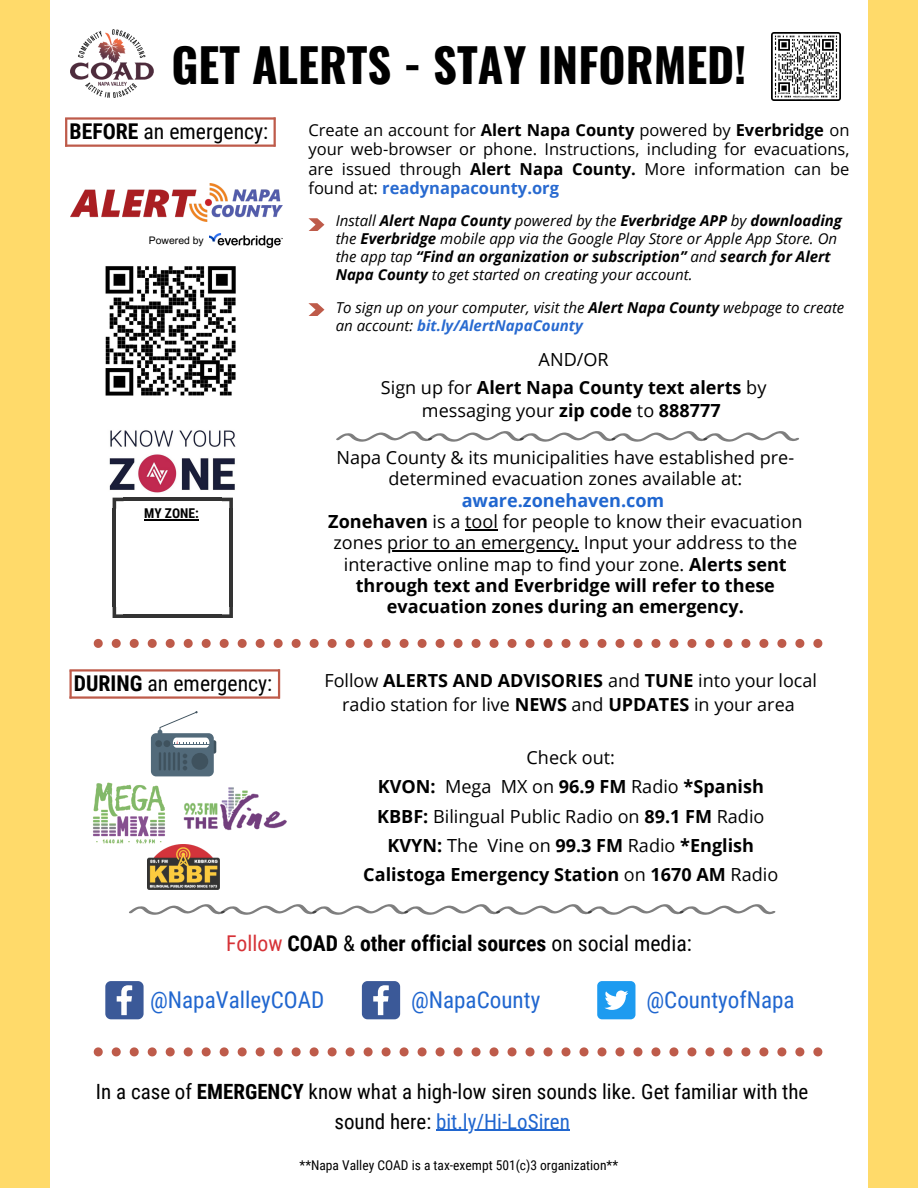
<style>
.page{position:relative;width:918px;height:1188px;background:#fff}
.page>*{position:absolute;margin:0;border:0;box-sizing:border-box;transform-origin:0 0}
.t1{font:700 46.5px "Oswald";color:#000}
.t2{font:23.1px "Roboto Condensed";color:#2066cf}
.t3{font:700 21.75px "Roboto Condensed";color:#000}
.t4{font:21.75px "Roboto Condensed";color:#000}
.t5{font:21px/29.2px "Roboto Condensed";color:#000;text-align:center}
.t6{font:18px/21.3px "Open Sans";color:#000;text-align:center}
.t7{font:700 18px/29.2px "Open Sans";color:#000;text-align:center}
.t8{font:16.5px/19.2px "Open Sans";color:#000;text-align:justify}
.t9{font:italic 15px/18px "Open Sans";color:#000}
.t10{font:13.5px "Roboto Condensed";color:#000}
.t11{font:700 13.5px "Roboto Condensed";color:#000}
.t12{font:10.35px "Arial MT Pro";color:#000}
.s1{font-weight:700}
.s2{font-weight:700;color:#286ad0}
.s3{font-weight:400}
.s4{font-weight:700;color:#2066cf}
.s5{font-weight:400;color:#d63237}
.s6{color:#2066cf}
</style>
<div class="page">
<img style="left:71px;top:29px;width:83px;height:69px">
<svg style="left:94px;top:639px;width:728px;height:9px"></svg>
<img style="left:109px;top:430px;width:127px;height:63px">
<hr style="left:212px;top:740px;width:4px;height:14px;background:#3f525e;border-radius:2px">
<div style="left:151px;top:733px;width:63px;height:43px;background:#526a7a;border-radius:5px"></div>
<div style="left:155px;top:740px;width:7px;height:7px;background:#3f525e;border-radius:50%"></div>
<svg style="left:158px;top:711px;width:51px;height:59px"></svg>
<img style="left:93px;top:776px;width:73px;height:68px">
<img style="left:184px;top:787px;width:102px;height:44px">
<img style="left:148px;top:845px;width:72px;height:45px">
<svg style="left:362px;top:981px;width:38px;height:38px"></svg>
<svg style="left:105px;top:981px;width:39px;height:38px"></svg>
<div style="left:597px;top:981px;width:38px;height:38px;background:#1d9bf0;border-radius:5px"></div>
<svg style="left:604px;top:990px;width:24px;height:20px"></svg>
<img style="left:772px;top:32px;width:68px;height:69px">
<div style="left:0;top:0;width:49px;height:1188px;background:#ffda6a"></div>
<div style="left:869px;top:0;width:49px;height:1188px;background:#ffda6a"></div>
<svg style="left:94px;top:1047px;width:728px;height:9px"></svg>
<hr style="left:65px;top:117px;width:210px;height:3px;background:#be5b4a">
<hr style="left:65px;top:119px;width:2px;height:28px;background:#be5b4a">
<hr style="left:65px;top:145px;width:210px;height:2px;background:#be5b4a">
<hr style="left:274px;top:117px;width:2px;height:30px;background:#be5b4a">
<svg style="left:336px;top:431px;width:463px;height:11px"></svg>
<hr style="left:69px;top:669px;width:211px;height:3px;background:#be5b4a">
<hr style="left:69px;top:670px;width:3px;height:29px;background:#be5b4a">
<hr style="left:69px;top:696px;width:211px;height:3px;background:#be5b4a">
<hr style="left:278px;top:669px;width:2px;height:30px;background:#be5b4a">
<hr style="left:229px;top:509px;width:4px;height:98px;background:#333">
<hr style="left:113px;top:509px;width:3px;height:98px;background:#000">
<hr style="left:124px;top:498px;width:98px;height:3px;background:#000">
<hr style="left:124px;top:614px;width:98px;height:4px;background:#333">
<svg style="left:222px;top:498px;width:11px;height:11px"></svg>
<svg style="left:113px;top:498px;width:11px;height:11px"></svg>
<svg style="left:222px;top:607px;width:11px;height:11px"></svg>
<svg style="left:113px;top:607px;width:11px;height:11px"></svg>
<svg style="left:129px;top:904px;width:647px;height:11px"></svg>
<img style="left:71px;top:183px;width:211px;height:39px">
<svg style="left:308px;top:218px;width:16px;height:13px"></svg>
<img style="left:209px;top:233px;width:73px;height:15px">
<svg style="left:308px;top:303px;width:16px;height:13px"></svg>
<img style="left:105px;top:266px;width:131px;height:130px">
<hr style="left:436px;top:1130px;width:134px;height:1px;background:#2066cf">
<hr style="left:465px;top:529px;width:33px;height:1px;background:#000">
<hr style="left:387px;top:550px;width:192px;height:2px;background:#000">
<hr style="left:144px;top:519px;width:55px;height:1px;background:#000">
<h1 class="t1" style="left:172px;top:29px;width:576px">GET ALERTS - STAY INFORMED!</h1>
<p class="t4" style="left:69px;top:119px;width:200px"><span class="s1">BEFORE</span> an emergency:</p>
<p class="t12" style="left:149px;top:236px;width:56px">Powered by</p>
<p class="t11" style="left:144px;top:505px;width:56px">MY ZONE:</p>
<p class="t4" style="left:74px;top:671px;width:200px"><span class="s1">DURING</span> an emergency:</p>
<p class="t8" style="left:308px;top:120px;width:543px">Create an account for <span class="s1">Alert Napa County</span> powered by <span class="s1">Everbridge</span> on your web-browser or phone. Instructions, including for evacuations, are issued through <span class="s1">Alert Napa County.</span> More information can be found at: <span class="s2">readynapacounty.org</span></p>
<p class="t9" style="left:336px;top:212px;width:508px">Install <span class="s1">Alert Napa County</span> powered by the <span class="s1">Everbridge APP</span> by <span class="s1">downloading </span>the <span class="s1">Everbridge</span> mobile app via the Google Play Store or Apple App Store. On the app tap <span class="s1">“Find an organization or subscription”</span> and <span class="s1">search for Alert Napa County</span> to get started on creating your account.</p>
<p class="t9" style="left:336px;top:298px;width:510px">To sign up on your computer, visit the <span class="s1">Alert Napa County</span> webpage to create an account: <span class="s2">bit.ly/AlertNapaCounty</span></p>
<p class="t7" style="left:381px;top:345px;width:387px;line-height:28.2px"><span class="s3">AND/OR<br>Sign up for</span> Alert Napa County text alerts <span class="s3">by</span></p>
<p class="t6" style="left:422px;top:400px;width:300px">messaging your <span class="s1">zip code</span> to <span class="s1">888777</span></p>
<p class="t6" style="left:337px;top:446px;width:459px">Napa County &amp; its municipalities have established pre&shy;determined evacuation zones available at:</p>
<p class="t6" style="left:328px;top:489px;width:476px"><span class="s4">aware.zonehaven.com<br></span><span class="s1">Zonehaven</span> is a tool for people to know their evacuation zones prior to an emergency. Input your address to the interactive online map to find your zone. <span class="s1">Alerts sent through text and Everbridge will refer to these evacuation zones during an emergency.</span></p>
<p class="t6" style="left:324px;top:667px;width:494px;line-height:24.8px">Follow <span class="s1">ALERTS AND ADVISORIES</span> and <span class="s1">TUNE</span> into your local radio station for live <span class="s1">NEWS</span> and <span class="s1">UPDATES</span> in your area</p>
<p class="t7" style="left:363px;top:743px;width:417px"><span class="s3">Check out:<br></span>KVON: <span class="s3">Mega MX on</span> 96.9 FM <span class="s3">Radio</span> *Spanish KBBF: <span class="s3">Bilingual Public Radio on</span> 89.1 FM <span class="s3">Radio </span>KVYN: <span class="s3">The Vine on</span> 99.3 FM <span class="s3">Radio</span> *English Calistoga Emergency Station <span class="s3">on</span> 1670 AM <span class="s3">Radio</span></p>
<p class="t3" style="left:226px;top:930px;width:467px"><span class="s5">Follow</span> COAD <span class="s3">&amp;</span> other official sources <span class="s3">on social media:</span></p>
<p class="t2" style="left:150px;top:986px;width:176px">@NapaValleyCOAD</p>
<p class="t2" style="left:411px;top:986px;width:131px">@NapaCounty</p>
<p class="t2" style="left:646px;top:986px;width:150px">@CountyofNapa</p>
<p class="t5" style="left:96px;top:1078px;width:714px">In a case of <span class="s1">EMERGENCY</span> know what a high-low siren sounds like. Get familiar with the sound here: <span class="s6">bit.ly/Hi-LoSiren</span></p>
<p class="t10" style="left:300px;top:1157px;width:320px">**Napa Valley COAD is a tax-exempt 501(c)3 organization**</p>
</div>
